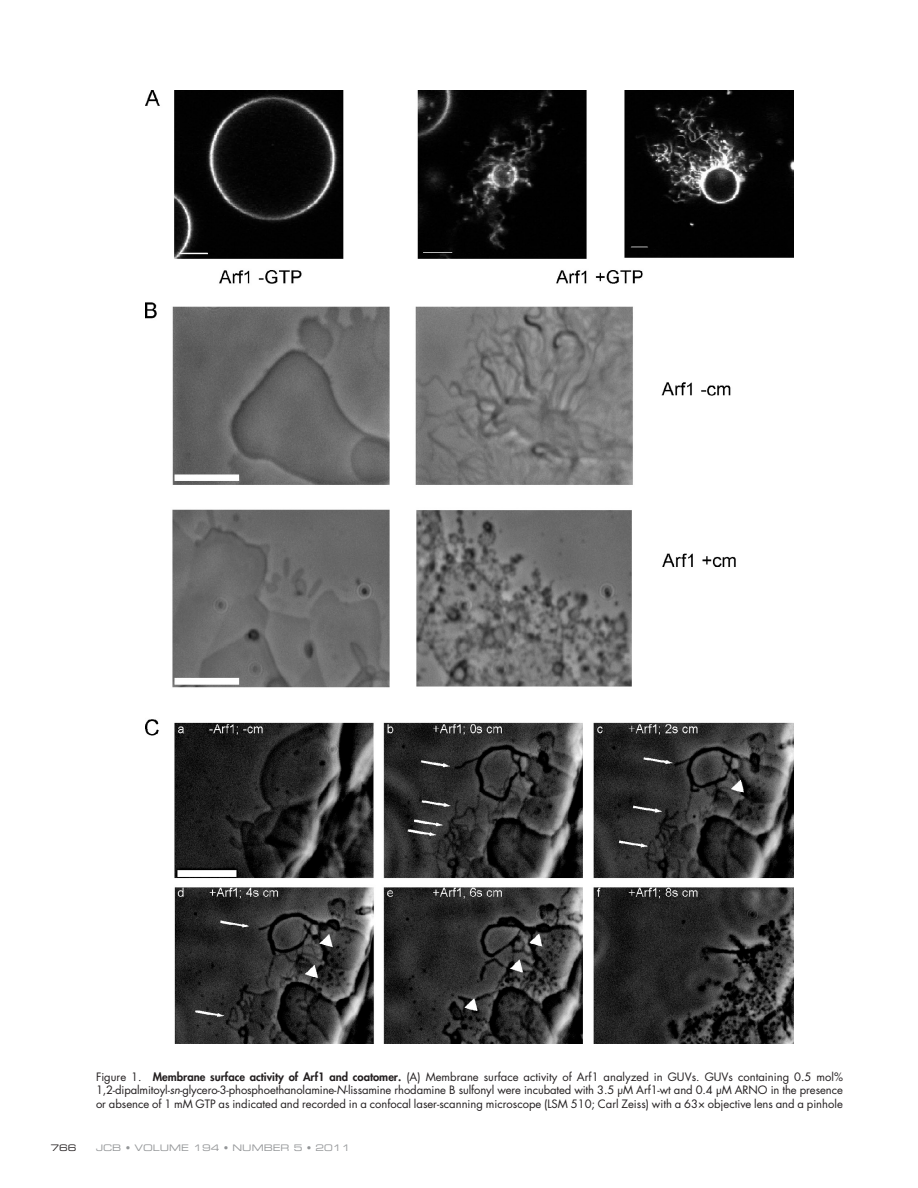
<style>
.page{position:relative;width:918px;height:1188px;background:#fff}
.page>*{position:absolute;margin:0;border:0;box-sizing:border-box;transform-origin:0 0}
.t1{font:11.25px/13.5px "Futura Std";color:#231f20;text-align:justify}
.t2{font:9px "Eurostile LT Std Ex 2";color:#949698}
.t3{font:9px "Eurostile LT Std Ex 2";color:#231f20}
.s1{font-weight:800}
.s2{font-style:italic}
</style>
<div class="page">
<img style="left:146px;top:90px;width:648px;height:954px">
<p class="t1" style="left:96px;top:1070px;width:749px">Figure 1. <span class="s1">Membrane surface activity of Arf1 and coatomer.</span> (A) Membrane surface activity of Arf1 analyzed in GUVs. GUVs containing 0.5 mol% 1,2-dipalmitoyl-<span class="s2">sn</span>-glycero-3-phosphoethanolamine-<span class="s2">N</span>-lissamine rhodamine B sulfonyl were incubated with 3.5 µM Arf1-wt and 0.4 µM ARNO in the presence or absence of 1 mM GTP as indicated and recorded in a confocal laser-scanning microscope (LSM 510; Carl Zeiss) with a 63× objective lens and a pinhole</p>
<p class="t3" style="left:50px;top:1142px;width:28px">766</p>
<p class="t2" style="left:96px;top:1142px;width:256px">JCB • VOLUME 194 • NUMBER 5 • 2011</p>
</div>
